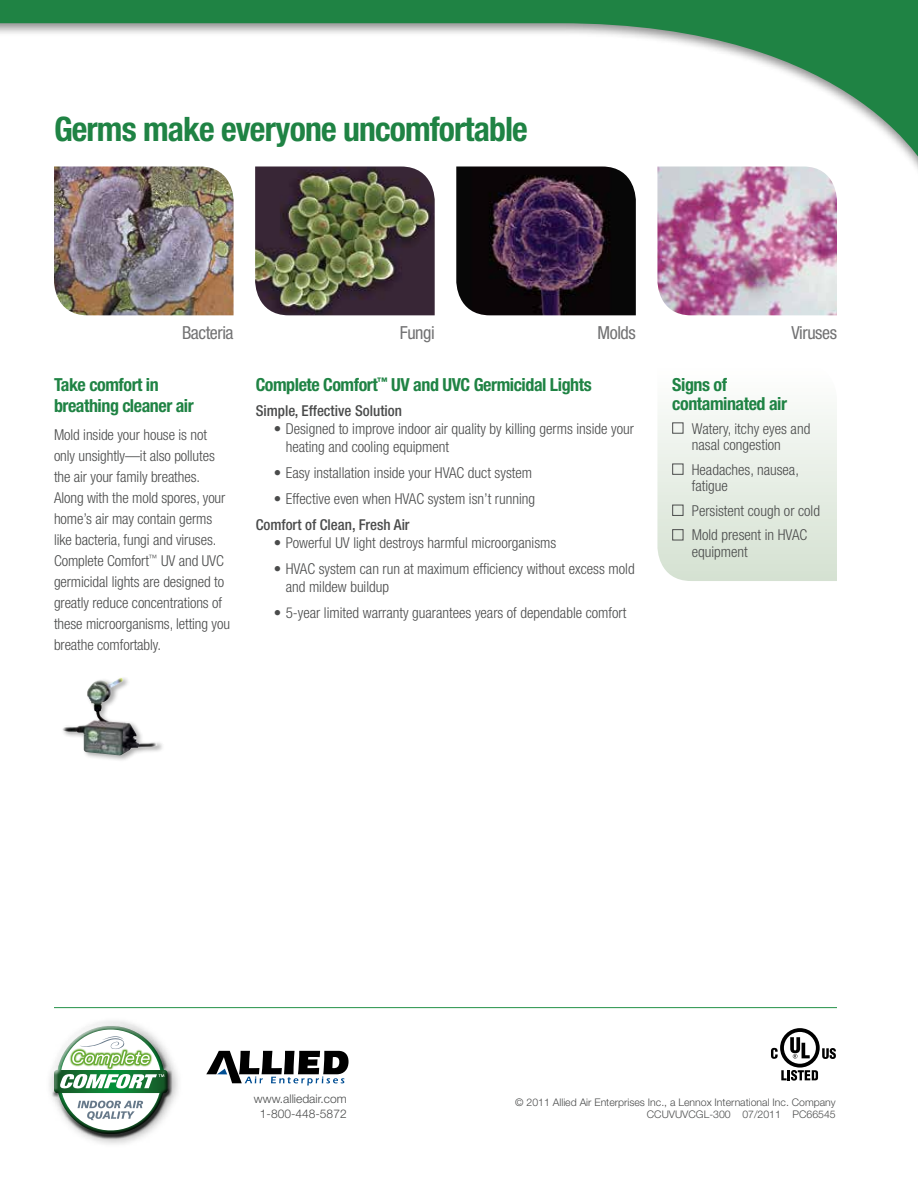
<style>
.page{position:relative;width:918px;height:1188px;background:#fff}
.page>*{position:absolute;margin:0;border:0;box-sizing:border-box;transform-origin:0 0}
.t1{font:700 condensed 33.75px "Helvetica Neue LT Std";letter-spacing:-.025em;color:#1f8344}
.t2{font:700 condensed 18px/21.6px "Helvetica Neue LT Std";letter-spacing:-.025em;color:#1f8344}
.t3{font:condensed 18px "Helvetica Neue LT Std";letter-spacing:-.025em;color:#727273}
.t4{font:300 condensed 15px/21px "Helvetica Neue LT Std";color:#4a4b4b}
.t5{font:500 condensed 15px "Helvetica Neue LT Std";color:#4a4b4b}
.t6{font:300 12px/15px "Helvetica Neue LT Std";color:#4a4b4b;text-align:center}
.t7{font:300 10.5px/12px "Helvetica Neue LT Std";color:#4a4b4b;text-align:right}
</style>
<div class="page">
<svg style="left:0;top:0;width:918px;height:170px"></svg>
<div style="left:45px;top:1017px;width:138px;height:132px;background:#000;opacity:.55"></div>
<div style="left:50px;top:1022px;width:121px;height:84px;background:#fff;opacity:.75"></div>
<div style="left:51px;top:1043px;width:121px;height:96px;background:#000;opacity:.75"></div>
<svg style="left:206px;top:1051px;width:143px;height:35px"></svg>
<hr style="left:54px;top:1007px;width:783px;height:1px;background:#239147">
<svg style="left:657px;top:412px;width:180px;height:169px"></svg>
<div style="left:672px;top:422px;width:11px;height:12px;border:1px solid #4a4b4b"></div>
<div style="left:672px;top:464px;width:11px;height:11px;border:1px solid #4a4b4b"></div>
<div style="left:672px;top:505px;width:11px;height:11px;border:1px solid #4a4b4b"></div>
<div style="left:672px;top:529px;width:11px;height:11px;border:1px solid #4a4b4b"></div>
<img style="left:255px;top:166px;width:180px;height:149px">
<img style="left:62px;top:678px;width:95px;height:78px">
<img style="left:657px;top:166px;width:180px;height:149px">
<img style="left:54px;top:166px;width:180px;height:149px">
<img style="left:456px;top:166px;width:180px;height:149px">
<svg style="left:771px;top:1028px;width:65px;height:53px"></svg>
<h1 class="t1" style="left:54px;top:109px;width:475px">Germs make everyone uncomfortable</h1>
<p class="t3" style="left:182px;top:322px;width:53px">Bacteria</p>
<p class="t3" style="left:400px;top:322px;width:36px">Fungi</p>
<p class="t3" style="left:598px;top:322px;width:40px">Molds</p>
<p class="t2" style="left:54px;top:373px;width:141px">Take comfort in breathing cleaner air</p>
<p class="t4" style="left:54px;top:424px;width:178px">Mold inside your house is not only unsightly—it also pollutes the air your family breathes.<br>Along with the mold spores, your home’s air may contain germs like bacteria, fungi and viruses.<br>Complete Comfort<sup>™</sup> UV and UVC germicidal lights are designed to greatly reduce concentrations of these microorganisms, letting you breathe comfortably.</p>
<p class="t2" style="left:256px;top:373px;width:338px">Complete Comfort<sup>™</sup> UV and UVC Germicidal Lights</p>
<p class="t5" style="left:256px;top:401px;width:148px">Simple, Effective Solution</p>
<p class="t4" style="left:286px;top:419px;width:350px;line-height:18px;text-indent:-12px">• Designed to improve indoor air quality by killing germs inside your heating and cooling equipment</p>
<p class="t4" style="left:274px;top:462px;width:260px">• Easy installation inside your HVAC duct system</p>
<p class="t4" style="left:274px;top:488px;width:263px">• Effective even when HVAC system isn’t running</p>
<p class="t5" style="left:256px;top:516px;width:156px">Comfort of Clean, Fresh Air</p>
<p class="t4" style="left:274px;top:532px;width:284px">• Powerful UV light destroys harmful microorganisms</p>
<p class="t4" style="left:286px;top:560px;width:350px;line-height:18px;text-indent:-12px">• HVAC system can run at maximum efficiency without excess mold and mildew buildup</p>
<p class="t4" style="left:274px;top:602px;width:354px">• 5-year limited warranty guarantees years of dependable comfort</p>
<p class="t3" style="left:791px;top:322px;width:47px">Viruses</p>
<p class="t2" style="left:672px;top:374px;width:116px;line-height:19.5px">Signs of contaminated air</p>
<p class="t4" style="left:692px;top:420px;width:120px;line-height:16.5px">Watery, itchy eyes and nasal congestion</p>
<p class="t4" style="left:692px;top:461px;width:109px;line-height:16.5px">Headaches, nausea, fatigue</p>
<p class="t4" style="left:692px;top:498px;width:130px;line-height:24.6px">Persistent cough or cold<br>Mold present in HVAC</p>
<p class="t4" style="left:692px;top:541px;width:58px">equipment</p>
<p class="t6" style="left:254px;top:1091px;width:94px">www.alliedair.com<br>1-800-448-5872</p>
<p class="t7" style="left:515px;top:1096px;width:322px">© 2011 Allied Air Enterprises Inc., a Lennox International Inc. Company<br>CCUVUVCGL-300 07/2011 PC66545</p>
</div>
